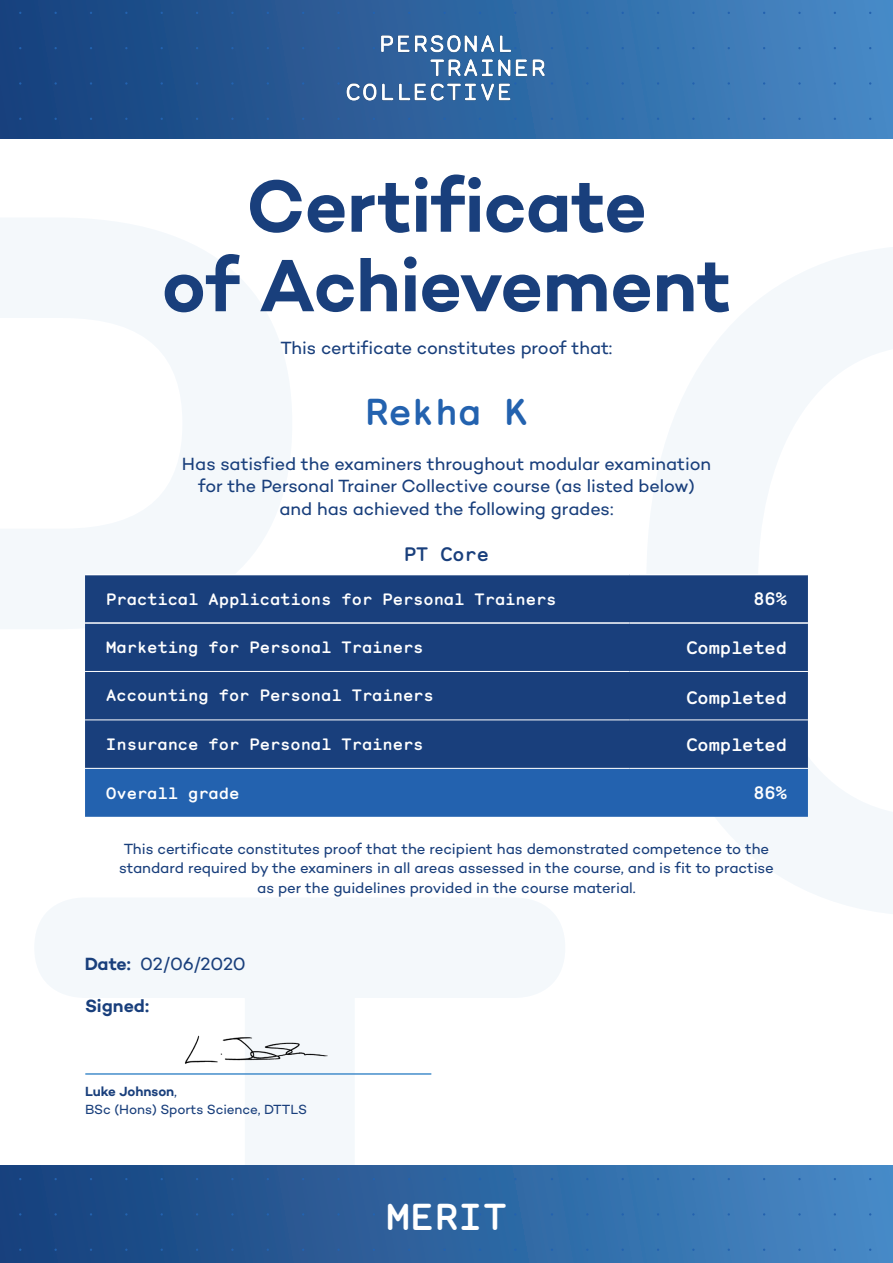
<style>
.page{position:relative;width:893px;height:1263px;background:#fff}
.page>*{position:absolute;margin:0;border:0;box-sizing:border-box;transform-origin:0 0}
.t1{font:600 75px "Campton";letter-spacing:-.01em;color:#193f7c}
.t2{font:700 37.5px "Monosten";color:#2362af}
.t3{font:700 37.5px "Monosten";letter-spacing:.025em;color:#fff}
.t4{font:700 19.5px "Monosten";color:#193f7c}
.t5{font:18px/22.5px "Campton";color:#193f7c;text-align:center}
.t6{font:700 18px "Monosten";color:#fff}
.t7{font:600 18px "Campton";color:#193f7c}
.t8{font:700 16.5px "Monosten";color:#fff}
.t9{font:15px/19.5px "Campton";color:#193f7c;text-align:center}
.t10{font:13.5px "Campton";letter-spacing:-.01em;color:#193f7c}
.t11{font:600 13.5px "Campton";letter-spacing:-.01em;color:#193f7c}
.s1{font-weight:600}
.s2{font-weight:400}
</style>
<div class="page">
<svg style="left:0;top:218px;width:292px;height:411px;fill:#f4f8fb"></svg>
<svg style="left:35px;top:898px;width:530px;height:267px"></svg>
<svg style="left:647px;top:247px;width:246px;height:667px"></svg>
<div style="left:0;top:1165px;width:893px;height:98px;background:linear-gradient(to right,#16407c,#4689c5)"></div>
<div style="left:85px;top:575px;width:723px;height:193px;background:#193f7c"></div>
<div style="left:85px;top:769px;width:723px;height:48px;background:#2362af"></div>
<hr style="left:85px;top:574px;width:544px;height:1px;background:#fff">
<hr style="left:629px;top:574px;width:179px;height:1px;background:#fff">
<hr style="left:85px;top:622px;width:544px;height:2px;background:#fff">
<hr style="left:629px;top:622px;width:179px;height:2px;background:#fff">
<hr style="left:85px;top:671px;width:544px;height:1px;background:#fff">
<hr style="left:629px;top:671px;width:179px;height:1px;background:#fff">
<hr style="left:85px;top:719px;width:544px;height:1px;background:#fff">
<hr style="left:629px;top:719px;width:179px;height:1px;background:#fff">
<hr style="left:629px;top:768px;width:179px;height:1px;background:#fff">
<div style="left:0;top:0;width:893px;height:138px;background:linear-gradient(to right,#16407c,#4688c4)"></div>
<img style="left:321px;top:6px;width:251px;height:126px">
<hr style="left:86px;top:1073px;width:345px;height:2px;background:#448dcb">
<img style="left:175px;top:1026px;width:161px;height:48px">
<p class="t1" style="left:246px;top:158px;width:402px">Certificate</p>
<p class="t1" style="left:162px;top:238px;width:571px">of Achievement</p>
<p class="t5" style="left:281px;top:336px;width:333px">This certificate constitutes proof that:</p>
<p class="t2" style="left:365px;top:388px;width:164px">Rekha K</p>
<p class="t5" style="left:182px;top:452px;width:530px">Has satisfied the examiners throughout modular examination for the Personal Trainer Collective course (as listed below) and has achieved the following grades:</p>
<p class="t4" style="left:404px;top:541px;width:86px">PT Core</p>
<p class="t8" style="left:106px;top:588px;width:452px">Practical Applications for Personal Trainers</p>
<p class="t8" style="left:106px;top:637px;width:319px">Marketing for Personal Trainers</p>
<p class="t8" style="left:106px;top:685px;width:329px">Accounting for Personal Trainers</p>
<p class="t8" style="left:106px;top:733px;width:319px">Insurance for Personal Trainers</p>
<p class="t8" style="left:106px;top:782px;width:134px">Overall grade</p>
<p class="t6" style="left:753px;top:587px;width:35px">86%</p>
<p class="t6" style="left:686px;top:636px;width:102px">Completed</p>
<p class="t6" style="left:686px;top:686px;width:102px">Completed</p>
<p class="t6" style="left:686px;top:733px;width:102px">Completed</p>
<p class="t6" style="left:753px;top:781px;width:35px">86%</p>
<p class="t9" style="left:119px;top:838px;width:656px">This certificate constitutes proof that the recipient has demonstrated competence to the standard required by the examiners in all areas assessed in the course, and is fit to practise as per the guidelines provided in the course material.</p>
<p class="t5" style="left:85px;top:952px;width:163px"><span class="s1">Date:</span> 02/06/2020</p>
<p class="t7" style="left:85px;top:994px;width:65px">Signed:</p>
<p class="t11" style="left:85px;top:1083px;width:94px">Luke Johnson<span class="s2">,</span></p>
<p class="t10" style="left:85px;top:1101px;width:224px">BSc (Hons) Sports Science, DTTLS</p>
<p class="t3" style="left:387px;top:1193px;width:121px">MERIT</p>
</div>
